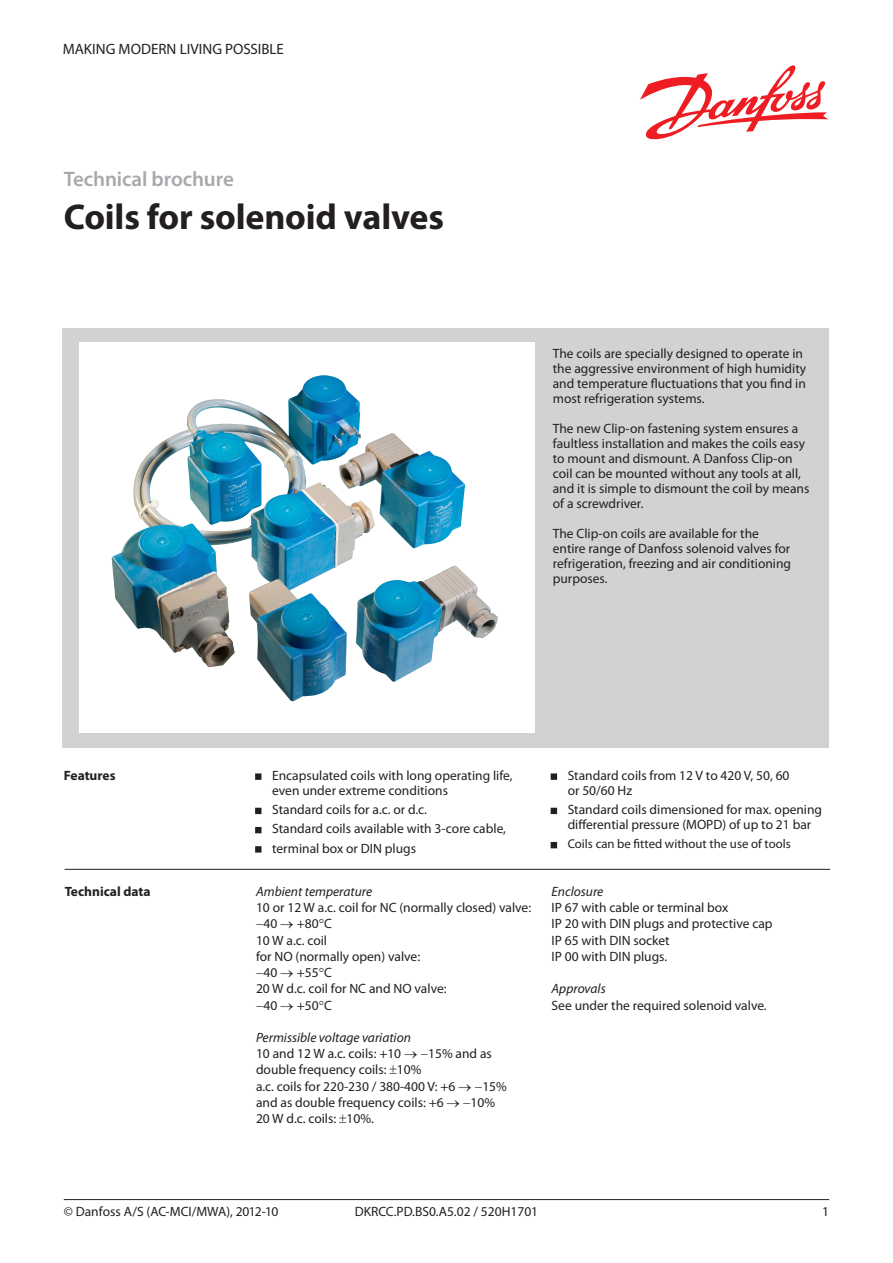
<style>
.page{position:relative;width:893px;height:1263px;background:#fff}
.page>*{position:absolute;margin:0;border:0;box-sizing:border-box;transform-origin:0 0}
.Headline_2_frontpage{font:700 36px "Myriad Pro";letter-spacing:-.005em;color:#231f20}
.Headline_1_frontpage{font:600 21px "Myriad Pro";letter-spacing:-.005em;color:#a8a9ad}
.t1{font:15px "Myriad Pro";color:#231f20}
.Normtext{font:13.5px/15px "Myriad Pro";color:#231f20}
.Bullet{font:13.5px/15px "Myriad Pro";color:#231f20}
.Italic{font:italic 13.5px "Myriad Pro";color:#231f20}
.Footer_page_no{font:13.5px "Myriad Pro";color:#231f20}
.Normtext__bold{font:700 13.5px "Myriad Pro";color:#231f20}
.Bullet-2{font:12.75px "Myriad Pro";color:#231f20}
</style>
<div class="page">
<svg style="left:640px;top:65px;width:189px;height:75px"></svg>
<hr style="left:64px;top:1199px;width:765px;height:1px;background:#231f20">
<div style="left:64px;top:328px;width:765px;height:419px;background:#d1d2d4"></div>
<svg style="left:80px;top:342px;width:455px;height:391px;background:#deebf0"></svg>
<img style="left:112px;top:375px;width:263px;height:326px">
<div style="left:255px;top:773px;width:6px;height:7px;background:#231f20"></div>
<svg style="left:255px;top:808px;width:6px;height:6px"></svg>
<svg style="left:255px;top:827px;width:6px;height:6px"></svg>
<svg style="left:255px;top:846px;width:6px;height:6px"></svg>
<div style="left:551px;top:773px;width:6px;height:7px;background:#231f20"></div>
<svg style="left:551px;top:808px;width:6px;height:6px"></svg>
<svg style="left:551px;top:842px;width:6px;height:6px"></svg>
<hr style="left:65px;top:869px;width:765px;height:1px;background:#231f20">
<p class="t1" style="left:63px;top:39px;width:223px">MAKING MODERN LIVING POSSIBLE</p>
<p class="Headline_1_frontpage" style="left:64px;top:165px;width:172px">Technical brochure</p>
<p class="Headline_2_frontpage" style="left:64px;top:194px;width:382px">Coils for solenoid valves</p>
<p class="Normtext" style="left:553px;top:346px;width:255px">The coils are specially designed to operate in the aggressive environment of high humidity and temperature fluctuations that you find in most refrigeration systems.</p>
<p class="Normtext" style="left:553px;top:421px;width:258px">The new Clip-on fastening system ensures a faultless installation and makes the coils easy to mount and dismount. A Danfoss Clip-on coil can be mounted without any tools at all, and it is simple to dismount the coil by means of a screwdriver.</p>
<p class="Normtext" style="left:553px;top:526px;width:240px">The Clip-on coils are available for the entire range of Danfoss solenoid valves for refrigeration, freezing and air conditioning purposes.</p>
<p class="Normtext__bold" style="left:64px;top:766px;width:53px">Features</p>
<p class="Bullet" style="left:272px;top:767px;width:242px">Encapsulated coils with long operating life, even under extreme conditions</p>
<p class="Bullet" style="left:272px;top:802px;width:156px">Standard coils for a.c. or d.c.</p>
<p class="Bullet" style="left:272px;top:821px;width:235px">Standard coils available with 3-core cable,</p>
<p class="Bullet" style="left:272px;top:840px;width:145px">terminal box or DIN plugs</p>
<p class="Normtext__bold" style="left:65px;top:883px;width:87px">Technical data</p>
<p class="Italic" style="left:256px;top:883px;width:118px">Ambient temperature</p>
<p class="Normtext" style="left:256px;top:900px;width:277px">10 or 12 W a.c. coil for NC (normally closed) valve:</p>
<p class="Normtext" style="left:256px;top:916px;width:77px">−40 → +80 C</p>
<p class="Normtext" style="left:256px;top:932px;width:73px">10 W a.c. coil</p>
<p class="Normtext" style="left:256px;top:949px;width:166px">for NO (normally open) valve:</p>
<p class="Normtext" style="left:256px;top:965px;width:77px">−40 → +55 C</p>
<p class="Normtext" style="left:256px;top:981px;width:192px">20 W d.c. coil for NC and NO valve:</p>
<p class="Normtext" style="left:256px;top:997px;width:77px">−40 → +50 C</p>
<p class="Italic" style="left:256px;top:1029px;width:156px">Permissible voltage variation</p>
<p class="Normtext" style="left:256px;top:1046px;width:237px">10 and 12 W a.c. coils: +10 → −15% and as</p>
<p class="Normtext" style="left:256px;top:1062px;width:167px">double frequency coils: 10%</p>
<p class="Normtext" style="left:256px;top:1078px;width:252px">a.c. coils for 220-230 / 380-400 V: +6 → −15%</p>
<p class="Normtext" style="left:256px;top:1094px;width:241px">and as double frequency coils: +6 → −10%</p>
<p class="Normtext" style="left:256px;top:1111px;width:119px">20 W d.c. coils: 10%.</p>
<p class="Bullet" style="left:568px;top:767px;width:223px">Standard coils from 12 V to 420 V, 50, 60 or 50/60 Hz</p>
<p class="Bullet" style="left:568px;top:802px;width:256px">Standard coils dimensioned for max. opening differential pressure (MOPD) of up to 21 bar</p>
<p class="Bullet-2" style="left:568px;top:836px;width:225px">Coils can be fitted without the use of tools</p>
<p class="Italic" style="left:552px;top:883px;width:53px">Enclosure</p>
<p class="Normtext" style="left:552px;top:900px;width:178px">IP 67 with cable or terminal box</p>
<p class="Normtext" style="left:552px;top:916px;width:222px">IP 20 with DIN plugs and protective cap</p>
<p class="Normtext" style="left:552px;top:932px;width:120px">IP 65 with DIN socket</p>
<p class="Normtext" style="left:552px;top:949px;width:117px">IP 00 with DIN plugs.</p>
<p class="Italic" style="left:552px;top:980px;width:56px">Approvals</p>
<p class="Normtext" style="left:552px;top:997px;width:217px">See under the required solenoid valve.</p>
<p class="Footer_page_no" style="left:64px;top:1203px;width:216px">© Danfoss A/S (AC-MCI/MWA), 2012-10</p>
<p class="Footer_page_no" style="left:355px;top:1203px;width:185px">DKRCC.PD.BS0.A5.02 / 520H1701</p>
<p class="Footer_page_no" style="left:822px;top:1203px;width:8px">1</p>
</div>
